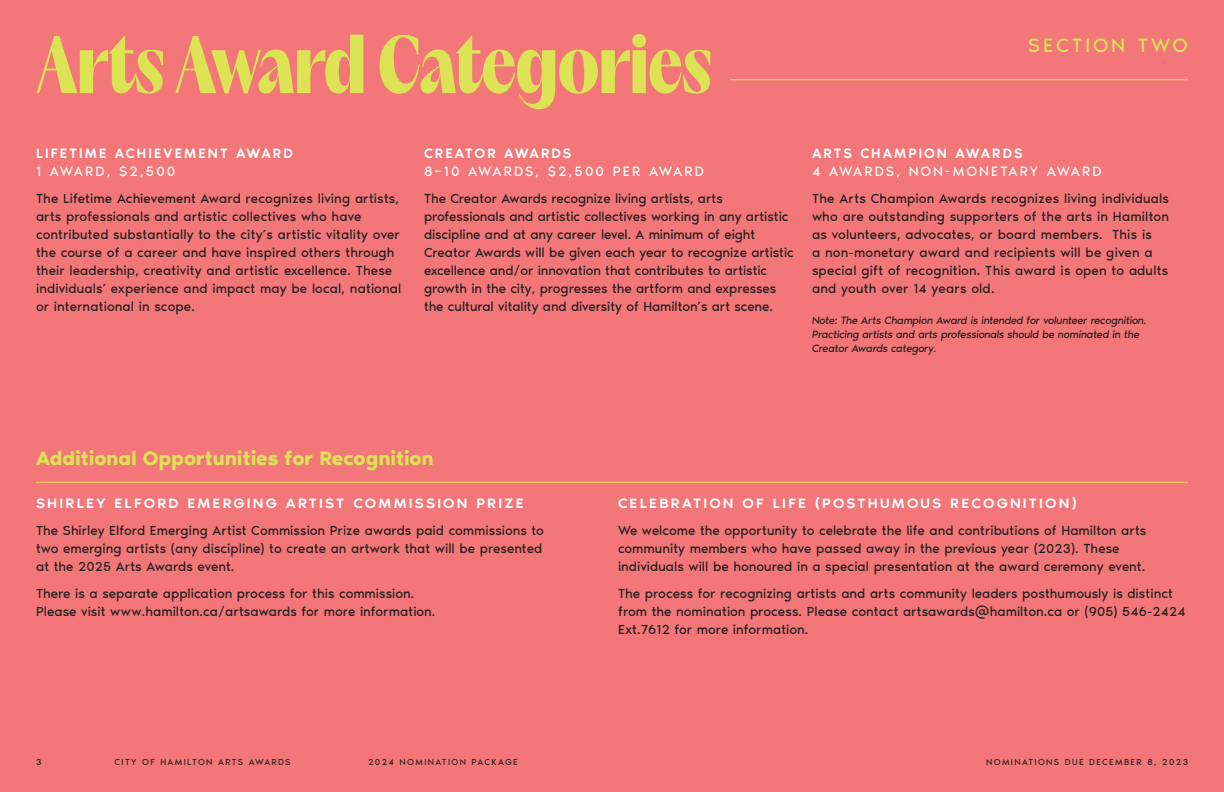
<style>
.page{position:relative;width:1224px;height:792px;background:#f37779}
.page>*{position:absolute;margin:0;border:0;box-sizing:border-box;transform-origin:0 0}
.t1{font:900 74px "PP Acma";letter-spacing:-.03em;color:#dce354}
.t2{font:600 20px "Noir Pro";letter-spacing:-.01em;color:#dce354}
.t3{font:20px "Noir Pro";letter-spacing:.14em;color:#dce354}
.t4{font:500 14px "Noir Pro";letter-spacing:.15em;color:#fff;scale:1.06 1}
.t5{font:14px "Noir Pro";letter-spacing:.14em;color:#fff}
.t6{font:500 14px "Noir Pro";letter-spacing:.15em;color:#fff}
.t7{font:13.5px/18px "Noir Pro";color:#231f20}
.t8{font:italic 11px/14px "Noir Pro";letter-spacing:-.03em;color:#231f20}
.t9{font:9px "Noir Pro";letter-spacing:.15em;color:#231f20}
</style>
<div class="page">
<hr style="left:36px;top:482px;width:1152px;height:1px;background:#dce354">
<hr style="left:730px;top:79px;width:458px;height:1px;background:#dce354">
<h1 class="t1" style="left:36px;top:12px;width:678px">Arts Award Categories</h1>
<p class="t6" style="left:36px;top:143px;width:258px">LIFETIME ACHIEVEMENT AWARD</p>
<p class="t5" style="left:36px;top:161px;width:141px">1 AWARD, $2,500</p>
<p class="t7" style="left:36px;top:189px;width:367px">The Lifetime Achievement Award recognizes living artists, arts professionals and artistic collectives who have contributed substantially to the city’s artistic vitality over the course of a career and have inspired others through their leadership, creativity and artistic excellence. These individuals’ experience and impact may be local, national or international in scope.</p>
<p class="t6" style="left:424px;top:143px;width:149px">CREATOR AWARDS</p>
<p class="t5" style="left:424px;top:161px;width:281px">8–10 AWARDS, $2,500 PER AWARD</p>
<p class="t7" style="left:424px;top:189px;width:371px">The Creator Awards recognize living artists, arts professionals and artistic collectives working in any artistic discipline and at any career level. A minimum of eight Creator Awards will be given each year to recognize artistic excellence and/or innovation that contributes to artistic growth in the city, progresses the artform and expresses the cultural vitality and diversity of Hamilton’s art scene.</p>
<h2 class="t3" style="left:1028px;top:30px;width:161px">SECTION TWO</h2>
<p class="t6" style="left:812px;top:143px;width:212px">ARTS CHAMPION AWARDS</p>
<p class="t5" style="left:812px;top:161px;width:291px">4 AWARDS, NON-MONETARY AWARD</p>
<p class="t7" style="left:812px;top:189px;width:359px">The Arts Champion Awards recognizes living individuals who are outstanding supporters of the arts in Hamilton as volunteers, advocates, or board members. This is<br>a non-monetary award and recipients will be given a special gift of recognition. This award is open to adults and youth over 14 years old.</p>
<p class="t8" style="left:812px;top:313px;width:336px">Note: The Arts Champion Award is intended for volunteer recognition.<br>Practicing artists and arts professionals should be nominated in the<br>Creator Awards category.</p>
<h2 class="t2" style="left:36px;top:443px;width:399px">Additional Opportunities for Recognition</h2>
<p class="t4" style="left:36px;top:492px;width:462px">SHIRLEY ELFORD EMERGING ARTIST COMMISSION PRIZE</p>
<p class="t7" style="left:36px;top:521px;width:510px">The Shirley Elford Emerging Artist Commission Prize awards paid commissions to two emerging artists (any discipline) to create an artwork that will be presented at the 2025 Arts Awards event.</p>
<p class="t7" style="left:36px;top:584px;width:401px">There is a separate application process for this commission.<br>Please visit www.hamilton.ca/artsawards for more information.</p>
<p class="t4" style="left:618px;top:492px;width:434px">CELEBRATION OF LIFE (POSTHUMOUS RECOGNITION)</p>
<p class="t7" style="left:618px;top:521px;width:530px">We welcome the opportunity to celebrate the life and contributions of Hamilton arts community members who have passed away in the previous year (2023). These individuals will be honoured in a special presentation at the award ceremony event.</p>
<p class="t7" style="left:618px;top:584px;width:569px">The process for recognizing artists and arts community leaders posthumously is distinct from the nomination process. Please contact artsawards@hamilton.ca or (905) 546-2424<br>Ext.7612 for more information.</p>
<p class="t9" style="left:36px;top:755px;width:7px">3</p>
<p class="t9" style="left:115px;top:755px;width:178px">CITY OF HAMILTON ARTS AWARDS</p>
<p class="t9" style="left:368px;top:755px;width:151px">2024 NOMINATION PACKAGE</p>
<p class="t9" style="left:986px;top:755px;width:203px">NOMINATIONS DUE DECEMBER 8, 2023</p>
</div>
